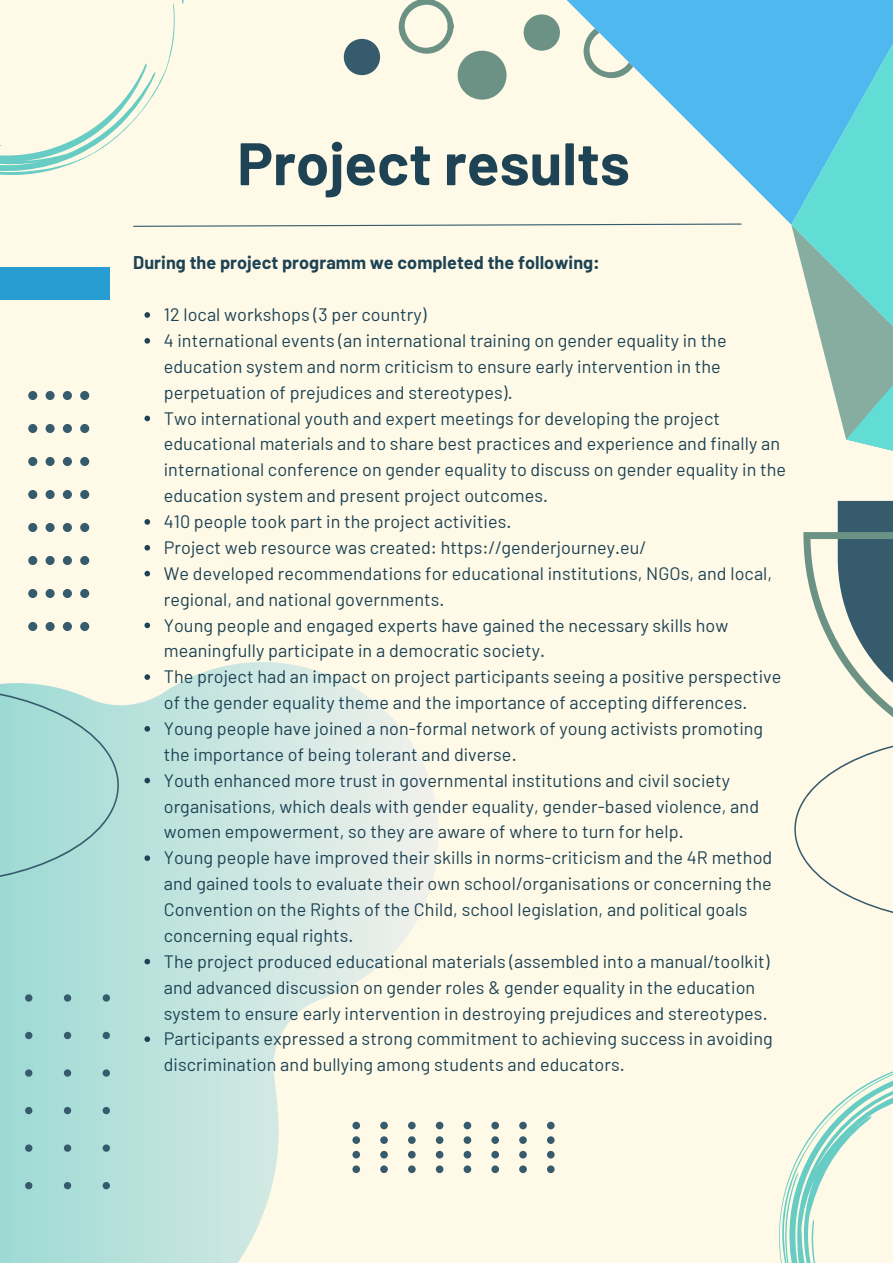
<style>
.page{position:relative;width:893px;height:1264px;background:#fff}
.page>*{position:absolute;margin:0;border:0;box-sizing:border-box;transform-origin:0 0}
.t1{font:700 59.85px "Barlow";color:#1d4355}
.t2{font:18px/25.8px "Barlow";letter-spacing:.005em;color:#1d4355}
.t3{font:700 18px "Barlow";letter-spacing:.005em;color:#1d4355}
</style>
<div class="page">
<div style="left:0;top:0;width:892px;height:1262px;background:#fffae7"></div>
<svg style="left:0;top:662px;width:438px;height:600px"></svg>
<svg style="left:779px;top:1071px;width:113px;height:191px"></svg>
<svg style="left:0;top:0;width:183px;height:175px"></svg>
<svg style="left:0;top:994px;width:110px;height:195px;background:#a2d7d2"></svg>
<svg style="left:0;top:686px;width:118px;height:197px;background:#a8dbd5"></svg>
<svg style="left:133px;top:224px;width:430px;height:3px"></svg>
<div style="left:344px;top:39px;width:36px;height:36px;background:#365b6d;border-radius:50%"></div>
<div style="left:523px;top:14px;width:37px;height:37px;background:#6c9286;border-radius:50%"></div>
<div style="left:457px;top:51px;width:49px;height:49px;background:#6c9286;border-radius:50%"></div>
<svg style="left:398px;top:0;width:55px;height:54px"></svg>
<svg style="left:563px;top:0;width:228px;height:225px"></svg>
<svg style="left:791px;top:0;width:101px;height:451px;background:#7bccd4"></svg>
<div style="left:0;top:267px;width:110px;height:33px;background:#289dd2"></div>
<svg style="left:352px;top:1121px;width:202px;height:52px"></svg>
<svg style="left:29px;top:391px;width:60px;height:240px"></svg>
<svg style="left:794px;top:501px;width:98px;height:412px"></svg>
<svg style="left:144px;top:312px;width:6px;height:6px"></svg>
<svg style="left:144px;top:338px;width:6px;height:5px"></svg>
<svg style="left:144px;top:415px;width:6px;height:6px"></svg>
<svg style="left:144px;top:519px;width:6px;height:5px"></svg>
<svg style="left:144px;top:545px;width:6px;height:5px"></svg>
<svg style="left:144px;top:571px;width:6px;height:5px"></svg>
<svg style="left:144px;top:622px;width:6px;height:6px"></svg>
<svg style="left:144px;top:674px;width:6px;height:6px"></svg>
<svg style="left:144px;top:726px;width:6px;height:5px"></svg>
<svg style="left:144px;top:777px;width:6px;height:6px"></svg>
<svg style="left:144px;top:855px;width:6px;height:6px"></svg>
<svg style="left:144px;top:958px;width:6px;height:6px"></svg>
<svg style="left:144px;top:1036px;width:6px;height:6px"></svg>
<p class="t1" style="left:237px;top:125px;width:394px">Project results</p>
<p class="t3" style="left:133px;top:251px;width:468px">During the project programm we completed the following:</p>
<p class="t2" style="left:164px;top:301px;width:264px">12 local workshops (3 per country)</p>
<p class="t2" style="left:164px;top:327px;width:564px">4 international events (an international training on gender equality in the education system and norm criticism to ensure early intervention in the perpetuation of prejudices and stereotypes).</p>
<p class="t2" style="left:164px;top:404px;width:623px">Two international youth and expert meetings for developing the project educational materials and to share best practices and experience and finally an international conference on gender equality to discuss on gender equality in the education system and present project outcomes.</p>
<p class="t2" style="left:164px;top:508px;width:349px">410 people took part in the project activities.</p>
<p class="t2" style="left:164px;top:534px;width:483px">Project web resource was created: https://genderjourney.eu/</p>
<p class="t2" style="left:164px;top:559px;width:610px">We developed recommendations for educational institutions, NGOs, and local, regional, and national governments.</p>
<p class="t2" style="left:164px;top:611px;width:566px">Young people and engaged experts have gained the necessary skills how meaningfully participate in a democratic society.</p>
<p class="t2" style="left:164px;top:663px;width:619px">The project had an impact on project participants seeing a positive perspective of the gender equality theme and the importance of accepting differences.</p>
<p class="t2" style="left:164px;top:715px;width:601px">Young people have joined a non-formal network of young activists promoting the importance of being tolerant and diverse.</p>
<p class="t2" style="left:164px;top:766px;width:596px">Youth enhanced more trust in governmental institutions and civil society organisations, which deals with gender equality, gender-based violence, and women empowerment, so they are aware of where to turn for help.</p>
<p class="t2" style="left:164px;top:844px;width:610px">Young people have improved their skills in norms-criticism and the 4R method and gained tools to evaluate their own school/organisations or concerning the Convention on the Rights of the Child, school legislation, and political goals concerning equal rights.</p>
<p class="t2" style="left:164px;top:947px;width:607px">The project produced educational materials (assembled into a manual/toolkit) and advanced discussion on gender roles &amp; gender equality in the education system to ensure early intervention in destroying prejudices and stereotypes.</p>
<p class="t2" style="left:164px;top:1025px;width:610px">Participants expressed a strong commitment to achieving success in avoiding discrimination and bullying among students and educators.</p>
</div>
